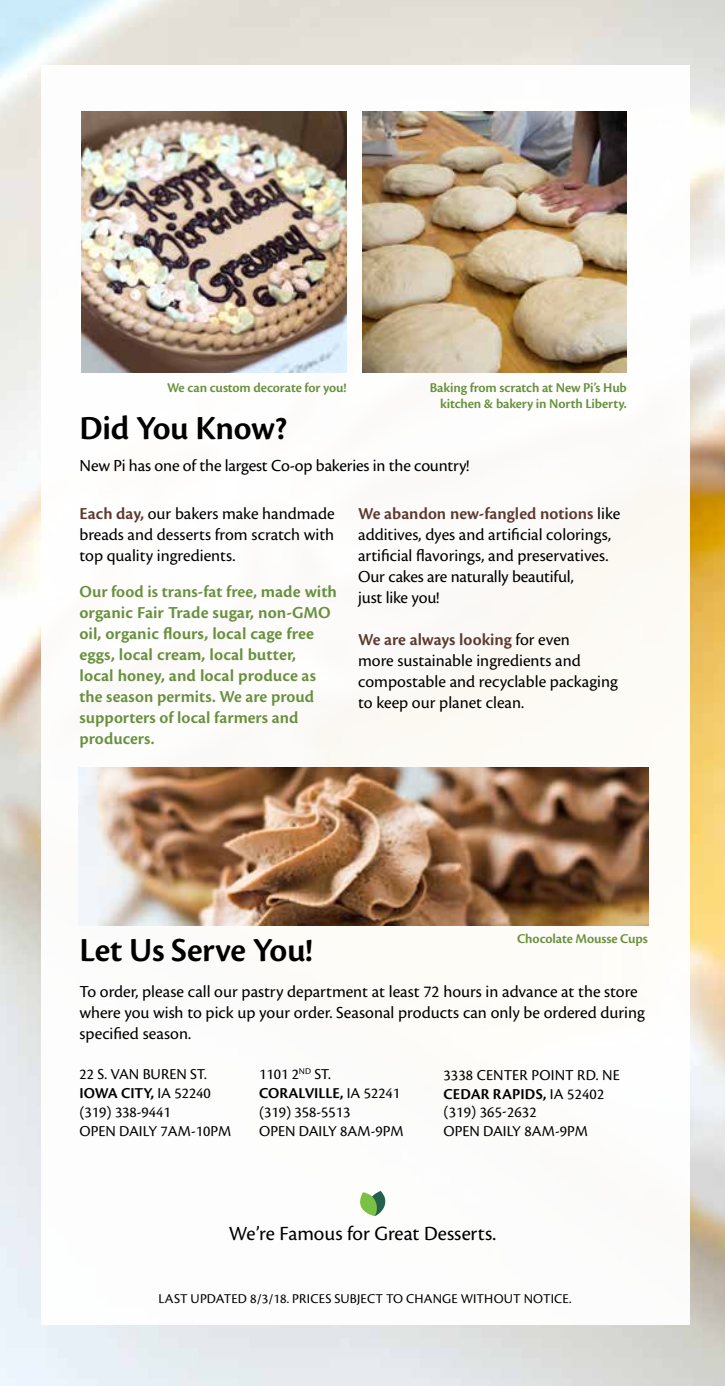
<style>
.page{position:relative;width:725px;height:1386px;background:#fff}
.page>*{position:absolute;margin:0;border:0;box-sizing:border-box;transform-origin:0 0}
.t1{font:600 35px "Cronos Pro";letter-spacing:-.01em;color:#000}
.t2{font:21px "Cronos Pro";color:#000}
.t3{font:17.5px/21px "Cronos Pro";color:#000}
.t4{font:17.5px/21px "Cronos Pro Semibold Capt";letter-spacing:.005em;color:#68903d}
.t5{font:600 17.5px/21px "Cronos Pro";color:#68903d}
.t6{font:15.75px/18.9px "Cronos Pro";color:#000}
.t7{font:600 14px/15.8px "Cronos Pro";letter-spacing:-.01em;color:#68903d;text-align:right}
.t8{font:14px "Cronos Pro";letter-spacing:.01em;color:#000}
.s1{font-weight:600;color:#5c392f}
.s2{font-family:"Cronos Pro Semibold Capt";font-weight:400}
.s3{font-weight:400;color:#000}
.s4{font-family:"Cronos Pro";font-weight:600}
.s5{font-weight:600}
</style>
<div class="page">
<img style="left:0;top:0;width:724px;height:1386px">
<div style="left:41px;top:65px;width:649px;height:1260px;background:#fff"></div>
<svg style="left:360px;top:1191px;width:26px;height:25px"></svg>
<img style="left:362px;top:111px;width:264px;height:262px">
<img style="left:82px;top:111px;width:264px;height:261px">
<img style="left:79px;top:767px;width:569px;height:159px">
<p class="t7" style="left:167px;top:380px;width:181px">We can custom decorate for you!</p>
<p class="t7" style="left:430px;top:380px;width:198px">Baking from scratch at New Pi’s Hub kitchen &amp; bakery in North Liberty.</p>
<h1 class="t1" style="left:79px;top:408px;width:209px">Did You Know?</h1>
<p class="t3" style="left:79px;top:455px;width:391px">New Pi has one of the largest Co-op bakeries in the country!</p>
<p class="t3" style="left:79px;top:503px;width:257px;text-align:justify"><span class="s1">Each day,</span> our bakers make handmade breads and desserts from scratch with top quality ingredients.</p>
<p class="t3" style="left:358px;top:503px;width:263px"><span class="s1">We abandon new-fangled notions</span> like additives, dyes and artificial colorings, artificial flavorings, and preservatives.<br>Our cakes are naturally beautiful,</p>
<p class="t5" style="left:79px;top:581px;width:361px">Our food is trans-fat free, <span class="s2">made with</span> <span class="s3">just like you!</span></p>
<p class="t4" style="left:79px;top:602px;width:253px">organic Fair Trade sugar, non-GMO oil, organic flours, local cage free eggs, local cream, local butter, local honey, and local produce <span class="s4">as</span></p>
<p class="t5" style="left:79px;top:686px;width:236px">the season permits. We are proud supporters of local farmers and producers.</p>
<p class="t3" style="left:358px;top:630px;width:261px"><span class="s1">We are always looking</span> for even<br>more sustainable ingredients and compostable and recyclable packaging to keep our planet clean.</p>
<p class="t7" style="left:517px;top:931px;width:132px">Chocolate Mousse Cups</p>
<h1 class="t1" style="left:79px;top:930px;width:235px">Let Us Serve You!</h1>
<p class="t3" style="left:79px;top:981px;width:567px">To order, please call our pastry department at least 72 hours in advance at the store where you wish to pick up your order. Seasonal products can only be ordered during specified season.</p>
<p class="t6" style="left:79px;top:1065px;width:153px">22 S. VAN BUREN ST.<br><span class="s5">IOWA CITY,</span> IA 52240 (319) 338-9441<br>OPEN DAILY 7AM-10PM</p>
<p class="t6" style="left:259px;top:1065px;width:146px">1101 2<sup>ND</sup> ST.<br><span class="s5">CORALVILLE,</span> IA 52241 (319) 358-5513<br>OPEN DAILY 8AM-9PM</p>
<p class="t6" style="left:443px;top:1065px;width:178px">3338 CENTER POINT RD. NE<br><span class="s5">CEDAR RAPIDS,</span> IA 52402 (319) 365-2632<br>OPEN DAILY 8AM-9PM</p>
<p class="t2" style="left:229px;top:1222px;width:269px">We’re Famous for Great Desserts.</p>
<p class="t8" style="left:158px;top:1290px;width:414px">LAST UPDATED 8/3/18. PRICES SUBJECT TO CHANGE WITHOUT NOTICE.</p>
</div>
